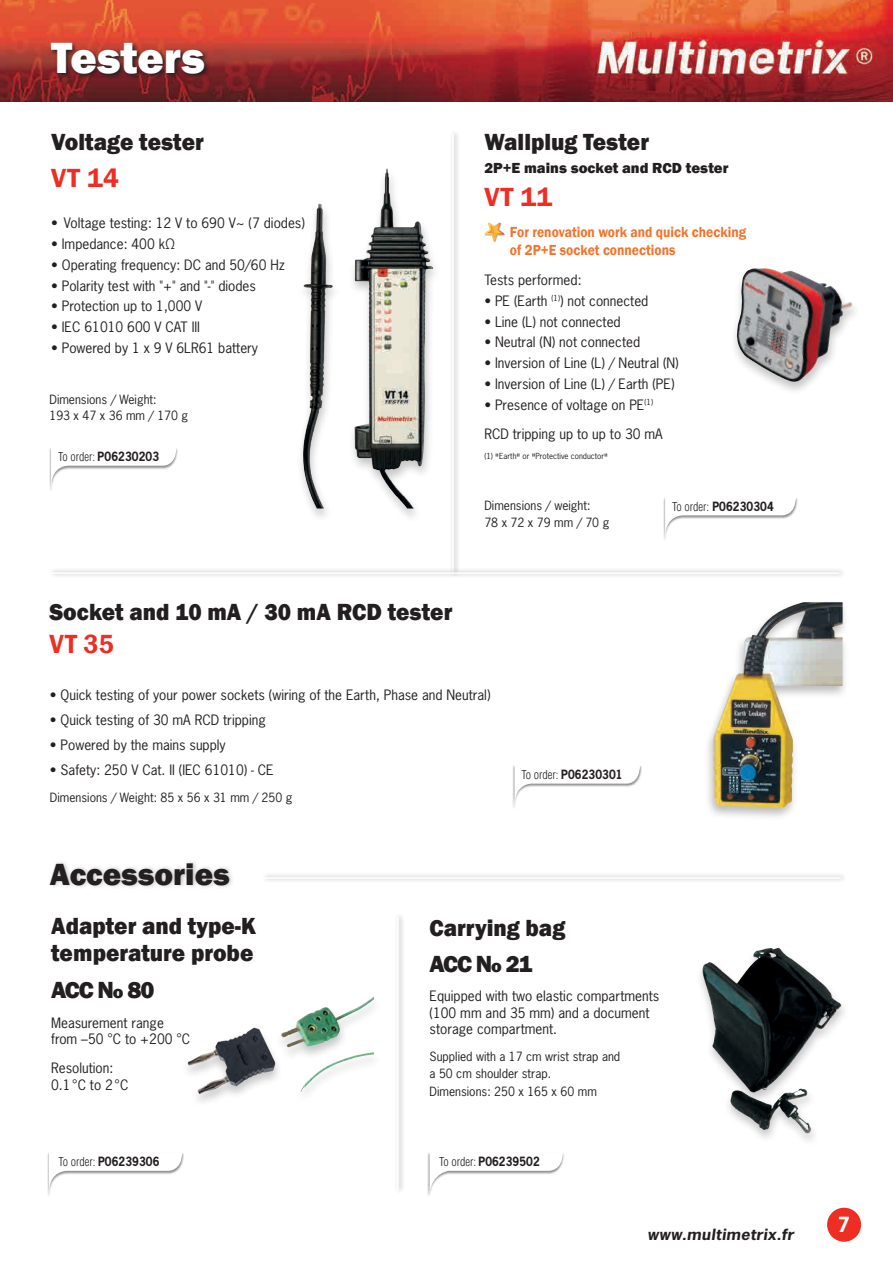
<style>
.page{position:relative;width:893px;height:1263px;background:#fff}
.page>*{position:absolute;margin:0;border:0;box-sizing:border-box;transform-origin:0 0}
.t1{font:800 45px "Franklin Gothic";color:#fff}
.t2{font:800 31.5px "Franklin Gothic";color:#231f20}
.t3{font:600 27px "Franklin Gothic";letter-spacing:.025em;color:#ee2e22}
.t4{font:600 27px "Franklin Gothic";letter-spacing:.025em;color:#ee2e22;scale:.95 1}
.t5{font:800 24px/36.3px "Franklin Gothic";color:#231f20;scale:.95 1}
.t6{font:800 24px "Franklin Gothic";color:#231f20}
.t7{font:700 19.65px "News Gothic Std";color:#fff}
.t8{font:600 15px/18px "Franklin Gothic";color:#f3732c;scale:.9 1}
.t9{font:800 15px "Franklin Gothic";color:#231f20}
.t10{font:italic 700 14.55px "News Gothic Std";letter-spacing:.03em;color:#231f20;scale:1.1 1}
.t11{font:13.5px/16.5px "News Gothic Std";color:#231f20}
.t12{font:12px/16.5px "News Gothic Std";color:#231f20}
.t13{font:700 12px "News Gothic Std";letter-spacing:.01em;color:#231f20;scale:.9 1}
.t14{font:7.8px "News Gothic Std";color:#231f20}
.s1{font-family:"Helvetica LT Std";font-weight:300;font-stretch:condensed}
.s2{font-size:13.5px}
.s3{font-size:18px}
</style>
<div class="page">
<img style="left:0;top:0;width:893px;height:102px">
<div style="left:827px;top:1208px;width:34px;height:34px;background:#ee2e22;border-radius:50%"></div>
<div style="left:296px;top:167px;width:146px;height:356px;background:#231f20;opacity:.25"></div>
<img style="left:354px;top:170px;width:60px;height:338px">
<svg style="left:49px;top:41px;width:162px;height:39px;background:#732d29"></svg>
<div style="left:49px;top:447px;width:130px;height:45px;background:#231f20;opacity:.5"></div>
<svg style="left:51px;top:447px;width:125px;height:41px"></svg>
<div style="left:450px;top:130px;width:10px;height:448px;background:#f2f1f1"></div>
<hr style="left:452px;top:134px;width:2px;height:440px;background:#fff">
<svg style="left:484px;top:222px;width:21px;height:20px"></svg>
<div style="left:663px;top:497px;width:134px;height:44px;background:#231f20;opacity:.5"></div>
<svg style="left:665px;top:497px;width:131px;height:40px"></svg>
<div style="left:730px;top:266px;width:131px;height:130px;background:#231f20;opacity:.25"></div>
<img style="left:737px;top:268px;width:116px;height:114px">
<svg style="left:514px;top:766px;width:126px;height:39px"></svg>
<div style="left:704px;top:600px;width:145px;height:221px;background:#231f20;opacity:.3"></div>
<img style="left:713px;top:602px;width:130px;height:206px">
<div style="left:49px;top:568px;width:797px;height:10px;background:#f2f1f1"></div>
<hr style="left:51px;top:572px;width:788px;height:2px;background:#fff">
<div style="left:262px;top:872px;width:585px;height:11px;background:#f2f1f1"></div>
<hr style="left:264px;top:877px;width:577px;height:2px;background:#fff">
<div style="left:48px;top:859px;width:188px;height:31px;background:#231f20;opacity:.25"></div>
<div style="left:695px;top:946px;width:155px;height:201px;background:#231f20;opacity:.25"></div>
<img style="left:721px;top:948px;width:57px;height:35px">
<img style="left:187px;top:996px;width:187px;height:99px">
<div style="left:394px;top:913px;width:11px;height:281px;background:#231f20;opacity:.4"></div>
<hr style="left:397px;top:917px;width:1px;height:273px;background:#fff">
<div style="left:47px;top:1152px;width:137px;height:45px;background:#231f20;opacity:.5"></div>
<svg style="left:49px;top:1152px;width:133px;height:41px"></svg>
<div style="left:428px;top:1152px;width:137px;height:45px;background:#231f20;opacity:.5"></div>
<svg style="left:430px;top:1152px;width:133px;height:41px"></svg>
<h1 class="t1" style="left:51px;top:29px;width:156px">Testers</h1>
<h3 class="t5" style="left:51px;top:123px;width:162px">Voltage tester</h3>
<h3 class="t3" style="left:51px;top:161px;width:69px">VT 14</h3>
<p class="t11" style="left:51px;top:215px;width:255px">• Voltage testing: 12 V to 690 V~ (7 diodes)</p>
<p class="t11" style="left:51px;top:236px;width:125px">• Impedance: 400 kΩ</p>
<p class="t11" style="left:51px;top:257px;width:235px">• Operating frequency: DC and 50/60 Hz</p>
<p class="t11" style="left:51px;top:277px;width:206px">• Polarity test with "+" and "-" diodes</p>
<p class="t11" style="left:51px;top:298px;width:153px">• Protection up to 1,000 V</p>
<p class="t11" style="left:51px;top:319px;width:150px">• IEC 61010 600 V CAT III</p>
<p class="t11" style="left:51px;top:340px;width:208px">• Powered by 1 x 9 V 6LR61 battery</p>
<p class="t12" style="left:49px;top:391px;width:140px">Dimensions / Weight:<br>193 x 47 x 36 mm / 170 g</p>
<p class="t13" style="left:58px;top:448px;width:114px"><span class="s1">To order:</span> P06230203</p>
<h3 class="t5" style="left:484px;top:123px;width:175px">Wallplug Tester</h3>
<p class="t9" style="left:484px;top:159px;width:245px">2P+E mains socket and RCD tester</p>
<h3 class="t3" style="left:484px;top:181px;width:69px">VT 11</h3>
<p class="t8" style="left:510px;top:223px;width:264px">For renovation work and quick checking of 2P+E socket connections</p>
<p class="t11" style="left:484px;top:272px;width:99px">Tests performed:</p>
<p class="t11" style="left:484px;top:292px;width:166px">• PE (Earth <sup>(1)</sup>) not connected</p>
<p class="t11" style="left:484px;top:313px;width:138px">• Line (L) not connected</p>
<p class="t11" style="left:484px;top:334px;width:157px">• Neutral (N) not connected</p>
<p class="t11" style="left:484px;top:355px;width:196px">• Inversion of Line (L) / Neutral (N)</p>
<p class="t11" style="left:484px;top:375px;width:192px">• Inversion of Line (L) / Earth (PE)</p>
<p class="t11" style="left:484px;top:390px;width:180px;line-height:29.2px">• Presence of voltage on PE<sup>(1)<br></sup>RCD tripping up to up to 30 mA</p>
<p class="t14" style="left:484px;top:451px;width:125px">(1) <span class="s2">"</span>Earth<span class="s2">"</span> or <span class="s2">"</span>Protective conductor<span class="s2">"</span></p>
<p class="t12" style="left:484px;top:497px;width:126px">Dimensions / weight:<br>78 x 72 x 79 mm / 70 g</p>
<p class="t13" style="left:672px;top:498px;width:114px"><span class="s1">To order:</span> P06230304</p>
<h3 class="t5" style="left:49px;top:594px;width:426px">Socket and 10 mA / 30 mA RCD tester</h3>
<h3 class="t4" style="left:49px;top:627px;width:69px">VT 35</h3>
<p class="t11" style="left:50px;top:686px;width:442px">• Quick testing of your power sockets (wiring of the Earth, Phase and Neutral)</p>
<p class="t11" style="left:50px;top:711px;width:217px">• Quick testing of 30 mA RCD tripping</p>
<p class="t11" style="left:50px;top:736px;width:177px">• Powered by the mains supply</p>
<p class="t11" style="left:50px;top:761px;width:225px">• Safety: 250 V Cat. II (IEC 61010) - CE</p>
<p class="t12" style="left:50px;top:789px;width:244px">Dimensions / Weight: 85 x 56 x 31 mm / 250 g</p>
<h2 class="t2" style="left:50px;top:854px;width:181px">Accessories</h2>
<p class="t13" style="left:521px;top:766px;width:114px"><span class="s1">To order:</span> P06230301</p>
<h3 class="t5" style="left:51px;top:912px;width:217px;line-height:27.8px">Adapter and type-K temperature probe</h3>
<h3 class="t6" style="left:51px;top:975px;width:105px">ACC N<span class="s3">o</span> 80</h3>
<p class="t11" style="left:51px;top:1014px;width:141px">Measurement range from –50 °C to +200 °C</p>
<p class="t11" style="left:51px;top:1060px;width:79px">Resolution:<br>0.1°C to 2°C</p>
<h3 class="t5" style="left:430px;top:909px;width:144px">Carrying bag<br>ACC N<span class="s3">o</span> 21</h3>
<p class="t11" style="left:430px;top:987px;width:231px">Equipped with two elastic compartments (100 mm and 35 mm) and a document storage compartment.</p>
<p class="t12" style="left:430px;top:1048px;width:192px">Supplied with a 17 cm wrist strap and a 50 cm shoulder strap.</p>
<p class="t12" style="left:430px;top:1083px;width:169px">Dimensions: 250 x 165 x 60 mm</p>
<p class="t13" style="left:59px;top:1153px;width:114px"><span class="s1">To order:</span> P06239306</p>
<p class="t13" style="left:439px;top:1153px;width:113px"><span class="s1">To order:</span> P06239502</p>
<p class="t10" style="left:648px;top:1225px;width:134px">www.multimetrix.fr</p>
<h3 class="t7" style="left:838px;top:1211px;width:14px">7</h3>
</div>
